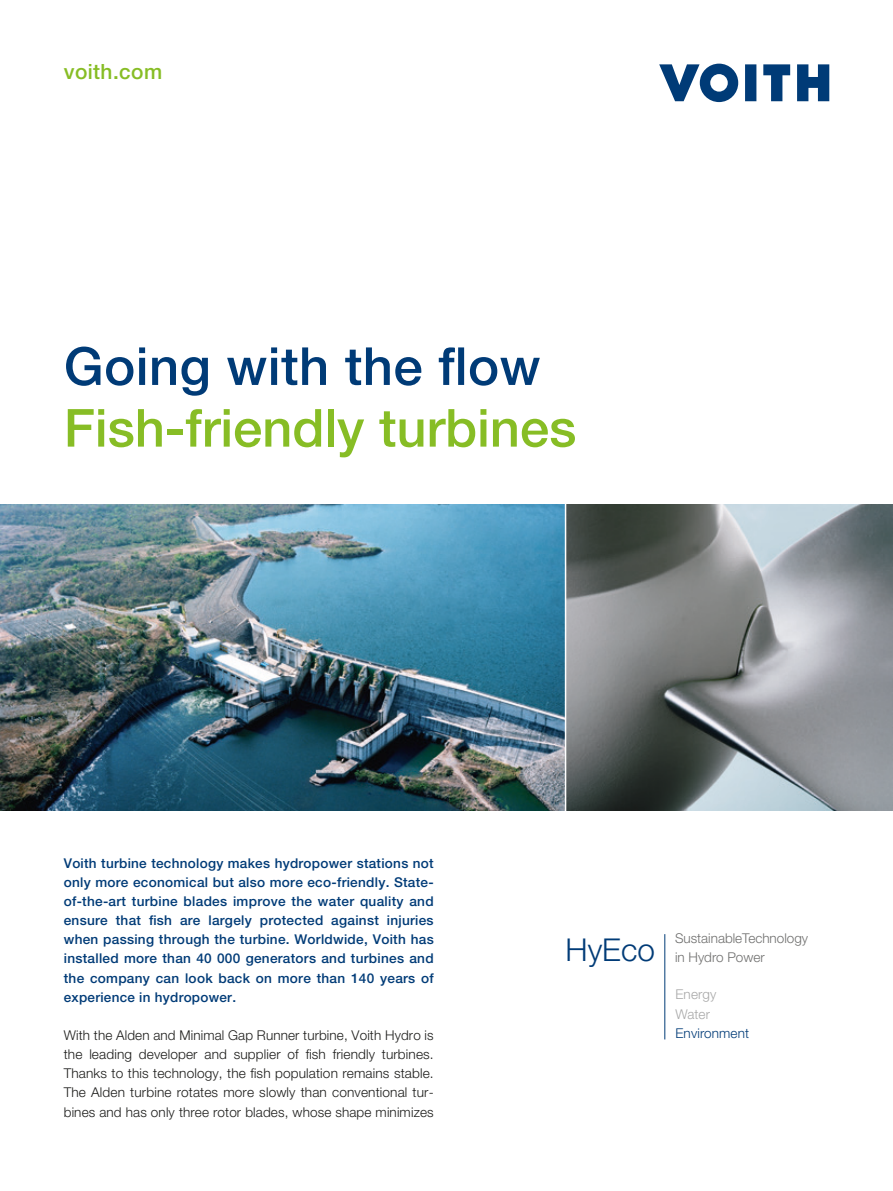
<style>
.page{position:relative;width:893px;height:1191px;background:#fff}
.page>*{position:absolute;margin:0;border:0;box-sizing:border-box;transform-origin:0 0}
.Headline{font:500 52.5px "Helvetica Neue LT Pro";color:#87bd25}
.Context{font:500 52.5px "Helvetica Neue LT Pro";letter-spacing:.01em;color:#003b77}
.t1{font:300 31.5px "Helvetica Neue LT Pro";color:#003b77}
.t2{font:500 21px "Helvetica Neue LT Pro";letter-spacing:.02em;color:#87bd25}
.Introtext_Voith_Blue{font:500 13.5px/19.2px "Helvetica Neue LT Pro";letter-spacing:.02em;color:#003b77;text-align:justify}
.Copytext{font:300 13.5px/19.2px "Helvetica Neue LT Pro";letter-spacing:.01em;color:#1d1d1b;text-align:justify}
.t3{font:300 13.5px/19.2px "Helvetica Neue LT Pro";color:#70706f}
.t4{font:300 13.5px "Helvetica Neue LT Pro";letter-spacing:.01em;color:#a8a8a8}
.t5{font:300 13.5px "Helvetica Neue LT Pro";letter-spacing:.01em;color:#003b77}
</style>
<div class="page">
<img style="left:0;top:504px;width:565px;height:306px">
<svg style="left:566px;top:504px;width:327px;height:306px;background:#818688"></svg>
<hr style="left:664px;top:934px;width:1px;height:105px;background:#003b77">
<svg style="left:659px;top:64px;width:79px;height:38px"></svg>
<svg style="left:745px;top:64px;width:11px;height:37px"></svg>
<svg style="left:763px;top:64px;width:27px;height:37px"></svg>
<svg style="left:797px;top:64px;width:32px;height:37px"></svg>
<p class="t2" style="left:64px;top:59px;width:100px">voith.com</p>
<p class="Context" style="left:64px;top:335px;width:478px">Going with the flow</p>
<p class="Headline" style="left:64px;top:396px;width:514px">Fish-friendly turbines</p>
<p class="Introtext_Voith_Blue" style="left:64px;top:853px;width:371px">Voith turbine technology makes hydropower stations not only more economical but also more eco-friendly. State&shy;of-the-art turbine blades improve the water quality and ensure that fish are largely protected against injuries when passing through the turbine. Worldwide, Voith has installed more than 40 000 generators and turbines and the company can look back on more than 140 years of experience in hydropower.</p>
<p class="Copytext" style="left:64px;top:1025px;width:371px">With the Alden and Minimal Gap Runner turbine, Voith Hydro is the leading developer and supplier of fish friendly turbines.<br>Thanks to this technology, the fish population remains stable.<br>The Alden turbine rotates more slowly than conventional tur&shy;bines and has only three rotor blades, whose shape minimizes</p>
<p class="t1" style="left:566px;top:930px;width:91px">HyEco</p>
<p class="t3" style="left:675px;top:928px;width:135px">SustainableTechnology in Hydro Power</p>
<p class="t4" style="left:675px;top:986px;width:42px">Energy</p>
<p class="t4" style="left:675px;top:1006px;width:36px">Water</p>
<p class="t5" style="left:675px;top:1025px;width:75px">Environment</p>
</div>
